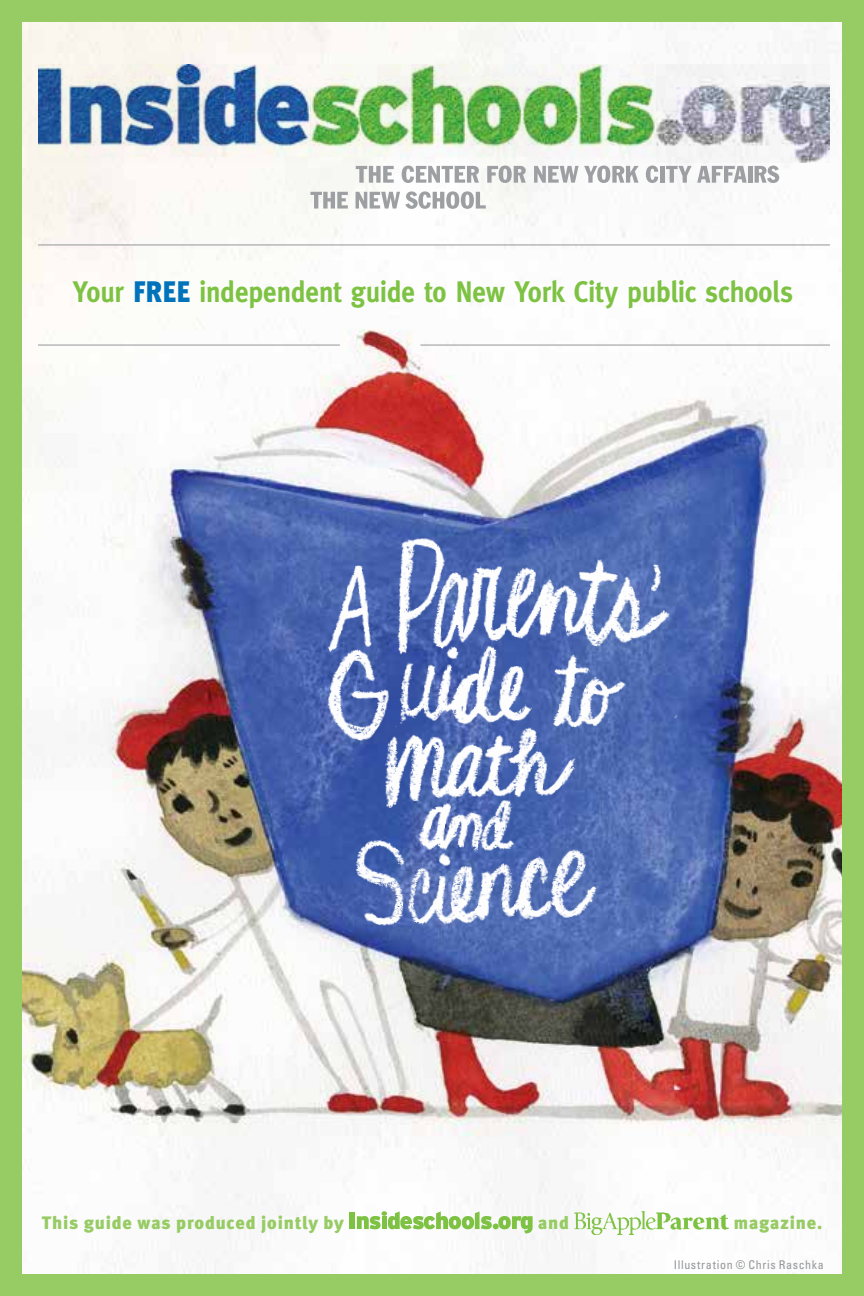
<style>
.page{position:relative;width:864px;height:1296px;background:#fff}
.page>*{position:absolute;margin:0;border:0;box-sizing:border-box;transform-origin:0 0}
.t1{font:700 29.8px "Meta";letter-spacing:-.005em;color:#7dc242;scale:.91 1}
.t2{font:900 18px "Meta";letter-spacing:.045em;color:#97cb64}
.t3{font:condensed 12px "Univers LT Std";letter-spacing:.05em;color:#939598}
.s1{font-family:"Meta Black Caps";font-weight:400;color:#0073bb}
</style>
<div class="page">
<img style="left:23px;top:23px;width:818px;height:1250px">
<img style="left:279px;top:515px;width:412px;height:445px">
<img style="left:38px;top:64px;width:619px;height:98px">
<img style="left:657px;top:64px;width:173px;height:98px">
<svg style="left:356px;top:166px;width:38px;height:17px"></svg>
<svg style="left:402px;top:166px;width:77px;height:17px"></svg>
<svg style="left:487px;top:166px;width:39px;height:17px"></svg>
<svg style="left:534px;top:166px;width:105px;height:17px"></svg>
<svg style="left:646px;top:166px;width:12px;height:17px"></svg>
<hr style="left:660px;top:166px;width:4px;height:17px;background:#9d9fa2">
<svg style="left:666px;top:166px;width:81px;height:17px"></svg>
<hr style="left:748px;top:166px;width:4px;height:17px;background:#9d9fa2">
<svg style="left:755px;top:166px;width:24px;height:17px"></svg>
<svg style="left:310px;top:192px;width:38px;height:17px"></svg>
<svg style="left:356px;top:191px;width:130px;height:18px"></svg>
<div style="left:350px;top:1212px;width:5px;height:17px;background:#7dc242"></div>
<svg style="left:354px;top:1211px;width:179px;height:23px"></svg>
<img style="left:575px;top:1212px;width:153px;height:23px">
<hr style="left:38px;top:345px;width:302px;height:1px;background:#939598">
<hr style="left:420px;top:345px;width:410px;height:1px;background:#939598">
<hr style="left:38px;top:244px;width:792px;height:1px;background:#939598">
<div style="left:0;top:0;width:864px;height:1296px;border:22px solid #97cb64"></div>
<p class="t1" style="left:73px;top:274px;width:793px">Your <span class="s1">FREE</span> independent guide to New York City public schools</p>
<p class="t2" style="left:42px;top:1212px;width:304px">This guide was produced jointly by</p>
<p class="t2" style="left:538px;top:1212px;width:32px">and</p>
<p class="t2" style="left:734px;top:1212px;width:90px">magazine.</p>
<p class="t3" style="left:674px;top:1257px;width:151px">Illustration © Chris Raschka</p>
</div>
